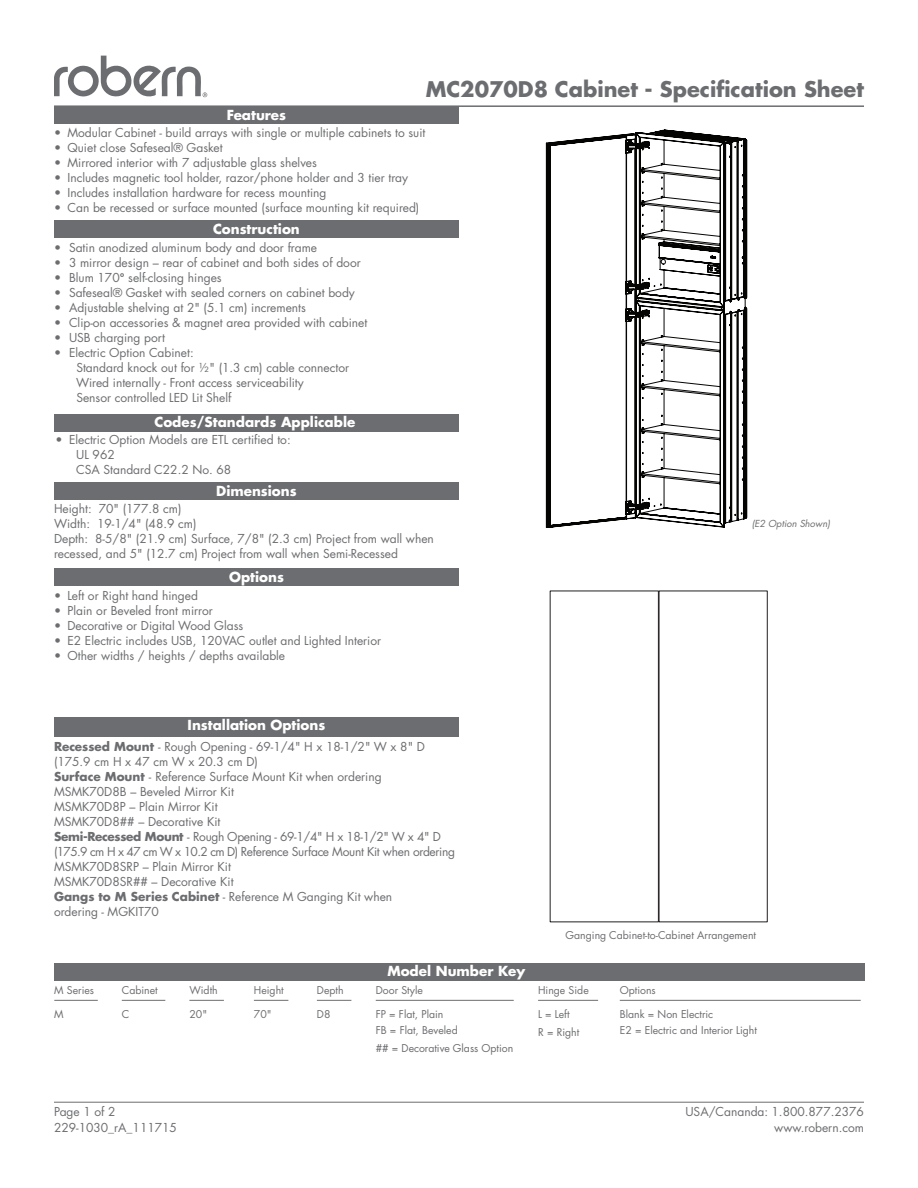
<style>
.page{position:relative;width:918px;height:1188px;background:#fff}
.page>*{position:absolute;margin:0;border:0;box-sizing:border-box;transform-origin:0 0}
.t1{font:700 21px "Futura LT Pro";color:#6c6d70}
.t2{font:700 13.5px "Futura LT Pro";color:#fff}
.t3{font:12px/15px "Futura LT Pro";color:#6c6d70}
.t4{font:10.5px/16.5px "Futura LT Pro";color:#6c6d70}
.t5{font:italic 9.45px "Futura LT Pro";color:#6c6d70}
.s1{font-family:"Arial";font-weight:700}
.s2{font-weight:700}
</style>
<div class="page">
<svg style="left:54px;top:56px;width:153px;height:41px"></svg>
<hr style="left:54px;top:1102px;width:810px;height:1px;background:#6c6d70">
<div style="left:54px;top:106px;width:405px;height:18px;background:#6c6d70"></div>
<div style="left:54px;top:220px;width:405px;height:18px;background:#6c6d70"></div>
<div style="left:54px;top:568px;width:405px;height:18px;background:#6c6d70"></div>
<div style="left:54px;top:482px;width:405px;height:18px;background:#6c6d70"></div>
<div style="left:54px;top:414px;width:405px;height:18px;background:#6c6d70"></div>
<hr style="left:54px;top:105px;width:810px;height:2px;background:#6c6d70">
<div style="left:54px;top:963px;width:811px;height:18px;background:#6c6d70"></div>
<hr style="left:538px;top:1000px;width:60px;height:1px;background:#6c6d70">
<hr style="left:122px;top:1000px;width:43px;height:1px;background:#6c6d70">
<hr style="left:54px;top:1000px;width:44px;height:1px;background:#6c6d70">
<div style="left:54px;top:717px;width:405px;height:20px;background:#6c6d70"></div>
<svg style="left:546px;top:130px;width:201px;height:398px"></svg>
<hr style="left:317px;top:1000px;width:34px;height:1px;background:#6c6d70">
<hr style="left:254px;top:1000px;width:34px;height:1px;background:#6c6d70">
<hr style="left:189px;top:1000px;width:35px;height:1px;background:#6c6d70">
<hr style="left:376px;top:1000px;width:138px;height:1px;background:#6c6d70">
<hr style="left:620px;top:1000px;width:241px;height:1px;background:#6c6d70">
<div style="left:550px;top:591px;width:109px;height:331px;border:1px solid #231f20"></div>
<div style="left:659px;top:591px;width:109px;height:331px;border:1px solid #231f20"></div>
<p class="t2" style="left:227px;top:104px;width:61px">Features</p>
<h1 class="t1" style="left:426px;top:72px;width:440px">MC2070D8 Cabinet - Specification Sheet</h1>
<p class="t3" style="left:54px;top:125px;width:373px">• Modular Cabinet - build arrays with single or multiple cabinets to suit</p>
<p class="t3" style="left:54px;top:140px;width:170px">• Quiet close Safeseal® Gasket</p>
<p class="t3" style="left:54px;top:155px;width:264px">• Mirrored interior with 7 adjustable glass shelves</p>
<p class="t3" style="left:54px;top:170px;width:356px">• Includes magnetic tool holder, razor/phone holder and 3 tier tray</p>
<p class="t3" style="left:54px;top:185px;width:274px">• Includes installation hardware for recess mounting</p>
<p class="t3" style="left:54px;top:200px;width:367px">• Can be recessed or surface mounted (surface mounting kit required)</p>
<p class="t3" style="left:54px;top:240px;width:9px;text-align:justify">• • • • • • • •</p>
<p class="t2" style="left:213px;top:218px;width:88px">Construction</p>
<p class="t3" style="left:69px;top:240px;width:250px">Satin anodized aluminum body and door frame</p>
<p class="t3" style="left:69px;top:255px;width:293px">3 mirror design – rear of cabinet and both sides of door</p>
<p class="t3" style="left:69px;top:270px;width:154px">Blum 170<span class="s1">°</span> self-closing hinges</p>
<p class="t3" style="left:69px;top:285px;width:287px">Safeseal® Gasket with sealed corners on cabinet body</p>
<p class="t3" style="left:69px;top:300px;width:238px">Adjustable shelving at 2" (5.1 cm) increments</p>
<p class="t3" style="left:69px;top:315px;width:300px">Clip-on accessories &amp; magnet area provided with cabinet</p>
<p class="t3" style="left:69px;top:330px;width:98px">USB charging port</p>
<p class="t3" style="left:69px;top:345px;width:126px">Electric Option Cabinet:</p>
<p class="t3" style="left:76px;top:360px;width:274px">Standard knock out for ½" (1.3 cm) cable connector</p>
<p class="t3" style="left:76px;top:375px;width:229px">Wired internally - Front access serviceability</p>
<p class="t3" style="left:76px;top:390px;width:157px">Sensor controlled LED Lit Shelf</p>
<p class="t2" style="left:155px;top:412px;width:202px">Codes/Standards Applicable</p>
<p class="t3" style="left:56px;top:432px;width:9px">•</p>
<p class="t3" style="left:76px;top:432px;width:216px;text-indent:-7px">Electric Option Models are ETL certified to:<br>UL 962<br>CSA Standard C22.2 No. 68</p>
<p class="t2" style="left:216px;top:481px;width:82px">Dimensions</p>
<p class="t3" style="left:54px;top:501px;width:381px">Height: 70" (177.8 cm)<br>Width: 19-1/4" (48.9 cm)<br>Depth: 8-5/8" (21.9 cm) Surface, 7/8" (2.3 cm) Project from wall when recessed, and 5" (12.7 cm) Project from wall when Semi-Recessed</p>
<p class="t2" style="left:229px;top:566px;width:56px">Options</p>
<p class="t3" style="left:54px;top:588px;width:146px">• Left or Right hand hinged</p>
<p class="t3" style="left:54px;top:603px;width:160px">• Plain or Beveled front mirror</p>
<p class="t3" style="left:54px;top:618px;width:191px">• Decorative or Digital Wood Glass</p>
<p class="t3" style="left:54px;top:633px;width:329px">• E2 Electric includes USB, 120VAC outlet and Lighted Interior</p>
<p class="t3" style="left:54px;top:648px;width:233px">• Other widths / heights / depths available</p>
<p class="t5" style="left:752px;top:517px;width:80px">(E2 Option Shown)</p>
<p class="t2" style="left:188px;top:715px;width:139px">Installation Options</p>
<p class="t3" style="left:54px;top:739px;width:403px"><span class="s2">Recessed Mount</span> - Rough Opening - 69-1/4" H x 18-1/2" W x 8" D (175.9 cm H x 47 cm W x 20.3 cm D)<br><span class="s2">Surface Mount</span> - Reference Surface Mount Kit when ordering MSMK70D8B – Beveled Mirror Kit<br>MSMK70D8P – Plain Mirror Kit<br>MSMK70D8## – Decorative Kit<br><span class="s2">Semi-Recessed Mount</span> - Rough Opening - 69-1/4" H x 18-1/2" W x 4" D (175.9 cm H x 47 cm W x 10.2 cm D) Reference Surface Mount Kit when ordering MSMK70D8SRP – Plain Mirror Kit<br>MSMK70D8SR## – Decorative Kit<br><span class="s2">Gangs to M Series Cabinet</span> - Reference M Ganging Kit when<br>ordering - MGKIT70</p>
<p class="t4" style="left:54px;top:981px;width:41px">M Series</p>
<p class="t4" style="left:54px;top:1005px;width:11px">M</p>
<p class="t4" style="left:122px;top:981px;width:37px">Cabinet</p>
<p class="t4" style="left:122px;top:1005px;width:9px">C</p>
<p class="t4" style="left:189px;top:981px;width:30px">Width</p>
<p class="t4" style="left:189px;top:1005px;width:19px">20"</p>
<p class="t4" style="left:254px;top:981px;width:31px">Height</p>
<p class="t4" style="left:254px;top:1005px;width:19px">70"</p>
<p class="t4" style="left:317px;top:981px;width:28px">Depth</p>
<p class="t4" style="left:317px;top:1005px;width:15px">D8</p>
<p class="t2" style="left:387px;top:960px;width:139px">Model Number Key</p>
<p class="t4" style="left:376px;top:981px;width:49px">Door Style</p>
<p class="t4" style="left:376px;top:1005px;width:83px">FP = Flat, Plain<br>FB = Flat, Beveled</p>
<p class="t4" style="left:376px;top:1040px;width:139px">## = Decorative Glass Option</p>
<p class="t4" style="left:566px;top:926px;width:192px">Ganging Cabinet-to-Cabinet Arrangement</p>
<p class="t4" style="left:538px;top:981px;width:52px">Hinge Side</p>
<p class="t4" style="left:538px;top:1005px;width:43px;line-height:18px">L = Left<br>R = Right</p>
<p class="t4" style="left:620px;top:981px;width:38px">Options</p>
<p class="t4" style="left:620px;top:1005px;width:139px">Blank = Non Electric<br>E2 = Electric and Interior Light</p>
<p class="t3" style="left:54px;top:1103px;width:125px;line-height:16.5px">Page 1 of 2<br>229-1030_rA_111715</p>
<p class="t3" style="left:685px;top:1103px;width:180px;line-height:16.5px;text-align:right">USA/Cananda: 1.800.877.2376 www.robern.com</p>
</div>
